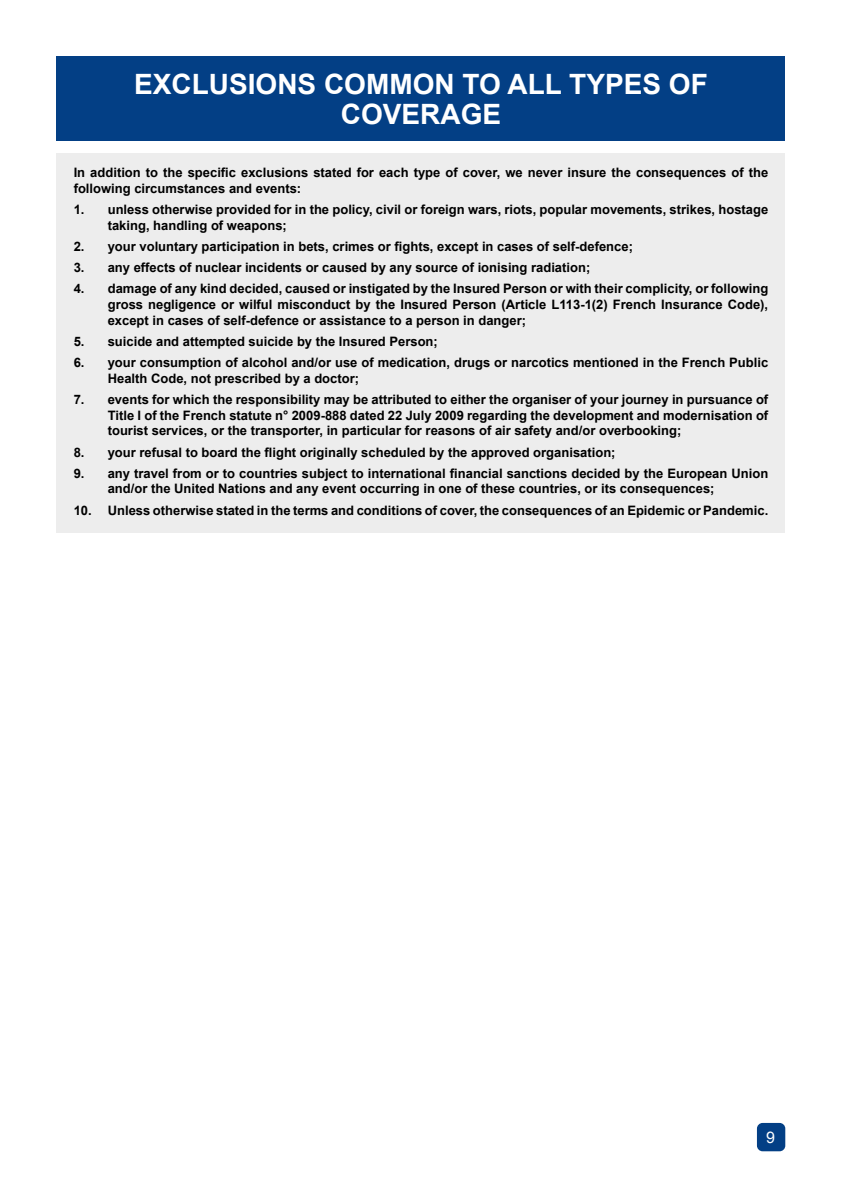
<style>
.page{position:relative;width:842px;height:1191px;background:#fff}
.page>*{position:absolute;margin:0;border:0;box-sizing:border-box;transform-origin:0 0}
.t1{font:700 28px/30px "Arial";color:#fff;text-align:center}
.t2{font:16px "Arial";color:#fff}
.t3{font:700 13px/15.6px "Arial";color:#000}
</style>
<div class="page">
<div style="left:757px;top:1123px;width:28px;height:28px;background:#033f85;border-radius:6px"></div>
<div style="left:57px;top:153px;width:728px;height:380px;background:#ededed"></div>
<div style="left:57px;top:57px;width:728px;height:84px;background:#033f85"></div>
<h1 class="t1" style="left:134px;top:70px;width:575px">EXCLUSIONS COMMON TO ALL TYPES OF<br>COVERAGE</h1>
<p class="t3" style="left:74px;top:165px;width:696px">In addition to the specific exclusions stated for each type of cover, we never insure the consequences of the following circumstances and events:</p>
<p class="t3" style="left:108px;top:202px;width:662px;text-indent:-34px">1. unless otherwise provided for in the policy, civil or foreign wars, riots, popular movements, strikes, hostage taking, handling of weapons;</p>
<p class="t3" style="left:74px;top:239px;width:561px">2. your voluntary participation in bets, crimes or fights, except in cases of self-defence;</p>
<p class="t3" style="left:74px;top:260px;width:518px">3. any effects of nuclear incidents or caused by any source of ionising radiation;</p>
<p class="t3" style="left:108px;top:281px;width:662px;text-align:justify;text-indent:-34px">4. damage of any kind decided, caused or instigated by the Insured Person or with their complicity, or following gross negligence or wilful misconduct by the Insured Person (Article L113-1(2) French Insurance Code), except in cases of self-defence or assistance to a person in danger;</p>
<p class="t3" style="left:74px;top:334px;width:366px">5. suicide and attempted suicide by the Insured Person;</p>
<p class="t3" style="left:108px;top:355px;width:662px;text-indent:-34px">6. your consumption of alcohol and/or use of medication, drugs or narcotics mentioned in the French Public<br>Health Code, not prescribed by a doctor;</p>
<p class="t3" style="left:108px;top:392px;width:662px;text-align:justify;text-indent:-34px">7. events for which the responsibility may be attributed to either the organiser of your journey in pursuance of Title I of the French statute n° 2009-888 dated 22 July 2009 regarding the development and modernisation of tourist services, or the transporter, in particular for reasons of air safety and/or overbooking;</p>
<p class="t3" style="left:74px;top:444px;width:543px">8. your refusal to board the flight originally scheduled by the approved organisation;</p>
<p class="t3" style="left:108px;top:466px;width:662px;text-indent:-34px">9. any travel from or to countries subject to international financial sanctions decided by the European Union and/or the United Nations and any event occurring in one of these countries, or its consequences;</p>
<p class="t3" style="left:74px;top:503px;width:696px">10. Unless otherwise stated in the terms and conditions of cover, the consequences of an Epidemic or Pandemic.</p>
<p class="t2" style="left:766px;top:1126px;width:10px">9</p>
</div>
